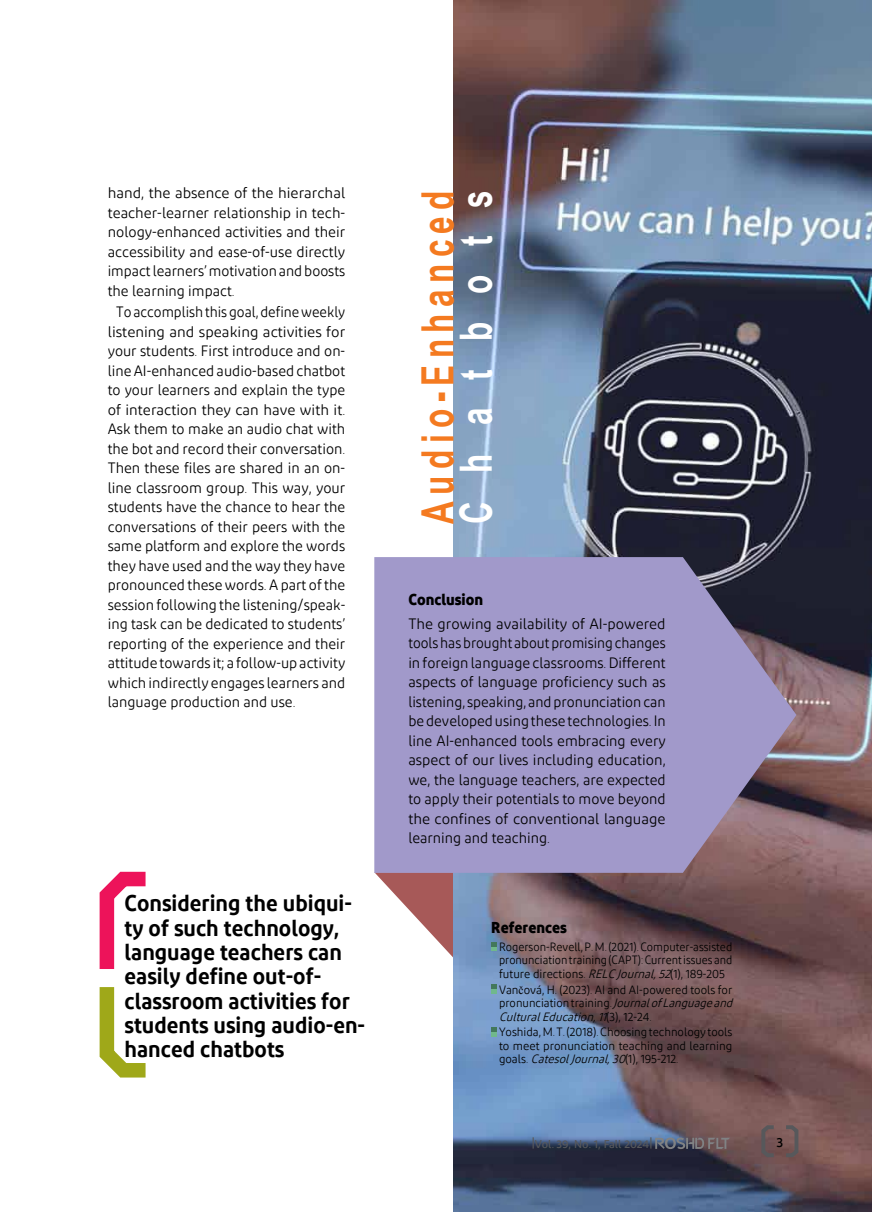
<style>
.page{position:relative;width:872px;height:1212px;background:#fff}
.page>*{position:absolute;margin:0;border:0;box-sizing:border-box;transform-origin:0 0}
.t1{font:700 44.55px "Arial Narrow";color:#f47a20;scale:.86 1}
.t2{font:700 44.55px "Arial Narrow";letter-spacing:.735em;color:#fff;scale:.86 1}
.t3{font:600 22.65px/48.6px "Diodrum Arabic";color:#000;scale:.95 1}
.t4{font:700 15.75px "Diodrum Arabic";color:#000;scale:.95 1}
.t5{font:15px/19.5px "Diodrum Arabic";color:#000;text-align:justify;scale:.95 1}
.t6{font:15px/19.5px "Diodrum Arabic";color:#000;text-align:justify}
.t7{font:15px/19.5px "Diodrum Arabic";color:#000;text-align:justify;scale:.96 1}
.t8{font:15px/19.5px "Diodrum Arabic";color:#000;text-align:center;scale:.92 1}
.t9{font:500 13.5px "Diodrum Arabic";color:#000}
.t10{font:12px/15.6px "Diodrum Arabic";color:#000;scale:.95 1}
.t11{font:12px/13.5px "Diodrum Arabic";color:#000;scale:.94 1}
.t12{font:italic 12px "Diodrum Arabic";color:#000;scale:.95 1}
.t13{font:12px "Diodrum Arabic";color:#000;scale:.92 1}
.t14{font:12px "Diodrum Arabic";color:#000;scale:.91 1}
.t15{font:12px "Diodrum Arabic";color:#000;scale:.96 1}
.t16{font:italic 12px "Diodrum Arabic";color:#000;scale:.94 1}
.t17{font:500 11.25px "Diodrum Arabic";color:#57585b}
.s1{font-style:italic}
.s2{font-family:"Times New Roman"}
.s3{font-style:normal}
</style>
<div class="page">
<svg style="left:375px;top:873px;width:78px;height:85px"></svg>
<img style="left:453px;top:0;width:419px;height:1212px">
<svg style="left:99px;top:871px;width:47px;height:207px"></svg>
<svg style="left:374px;top:557px;width:422px;height:316px;background:#988eba"></svg>
<svg style="left:491px;top:946px;width:5px;height:5px"></svg>
<svg style="left:491px;top:942px;width:5px;height:4px"></svg>
<svg style="left:491px;top:985px;width:5px;height:8px"></svg>
<svg style="left:491px;top:1027px;width:5px;height:9px"></svg>
<svg style="left:655px;top:1137px;width:75px;height:13px"></svg>
<svg style="left:759px;top:1123px;width:41px;height:36px"></svg>
<p class="t6" style="left:108px;top:183px;width:239px">hand, the absence of the hierarchal</p>
<p class="t7" style="left:108px;top:222px;width:249px">nology-enhanced activities and their</p>
<p class="t6" style="left:108px;top:203px;width:239px">teacher-learner relationship in tech-</p>
<p class="t7" style="left:108px;top:242px;width:249px">accessibility and ease-of-use directly impactlearners’motivationandboosts the learning impact.</p>
<p class="t8" style="left:108px;top:302px;width:260px">Toaccomplishthisgoal,defineweekly listening and speaking activities for</p>
<p class="t5" style="left:108px;top:361px;width:251px">line AI-enhanced audio-based chatbot</p>
<p class="t5" style="left:108px;top:341px;width:251px">your students. First introduce and on-</p>
<p class="t5" style="left:108px;top:380px;width:251px">to your learners and explain the type of interaction they can have with .i t Ask them to make an audio chat with the bot and record their conversation.</p>
<p class="t7" style="left:108px;top:478px;width:249px">line classroom group. This way, your</p>
<p class="t7" style="left:108px;top:458px;width:249px">Then these files are shared in an on-</p>
<p class="t5" style="left:108px;top:497px;width:251px">students have the chance to hear the conversations of their peers with the same platform and explore the words they have used and the way they have pronounced these words A. part of the</p>
<p class="t5" style="left:108px;top:614px;width:251px">ing task can be dedicated to students‘</p>
<p class="t5" style="left:108px;top:595px;width:251px">session following the listening/speak-</p>
<p class="t5" style="left:108px;top:634px;width:251px">reporting of the experience and their attitudetowardsit a; follow-upactivity which indirectly engages learners and language production and use.</p>
<h2 class="t3" style="left:124px;top:879px;width:241px">Considering the ubiqui&shy;language teachers can classroom activities for</h2>
<h2 class="t3" style="left:124px;top:904px;width:228px">ty of such technology,</h2>
<h2 class="t3" style="left:124px;top:952px;width:209px">easily define out-of-</h2>
<h2 class="t3" style="left:124px;top:1001px;width:255px">students using audio-en-</h2>
<h2 class="t3" style="left:124px;top:1025px;width:170px">hanced chatbots</h2>
<h1 class="t1" style="left:404px;top:524px;width:389px;rotate:-90deg">A E - o i du decnahn</h1>
<h1 class="t2" style="left:442px;top:524px;width:389px;rotate:-90deg">Chatbots</h1>
<p class="t4" style="left:408px;top:590px;width:80px">Conclusion</p>
<p class="t6" style="left:408px;top:614px;width:259px">The growing availability of AI-powered toolshasbroughtaboutpromisingchanges in foreign language classrooms. Different aspects of language proficiency such as listening,speaking,andpronunciationcan bedevelopedusingthesetechnologies In. line AI-enhanced tools embracing every aspect of our lives including education, we, the language teachers, are expected to apply their potentials to move beyond the confines of conventional language learning and teaching.</p>
<p class="t4" style="left:491px;top:918px;width:81px">References</p>
<p class="t13" style="left:499px;top:940px;width:255px">Rogerson-Revell M.P, (. 2021 .) Computer-assisted</p>
<p class="t14" style="left:499px;top:953px;width:258px">pronunciationtraining(CAPT :) Currentissuesand</p>
<p class="t10" style="left:670px;top:966px;width:59px">,(1) 189-205</p>
<p class="t10" style="left:499px;top:966px;width:247px">future directions. <span class="s1">RELC<br></span>Van<span class="s2">č</span>ová H, (. 2023 .) AI and AI-powered tools for</p>
<p class="t16" style="left:713px;top:996px;width:28px">and</p>
<p class="t12" style="left:617px;top:967px;width:64px">Journal 52</p>
<p class="t12" style="left:653px;top:967px;width:10px">,</p>
<p class="t16" style="left:650px;top:996px;width:19px">of</p>
<p class="t11" style="left:606px;top:996px;width:54px;text-indent:-107px">pronunciationtraining. <span class="s1">Journal </span>, (3) 12-24.</p>
<p class="t16" style="left:662px;top:996px;width:61px">Language</p>
<p class="t12" style="left:499px;top:1009px;width:51px">Cultural</p>
<p class="t11" style="left:499px;top:1025px;width:250px">Yoshida M, (.T. 2018 .) Choosingtechnologytools</p>
<p class="t15" style="left:499px;top:1038px;width:244px">to meet pronunciation teaching and learning</p>
<p class="t10" style="left:625px;top:1051px;width:58px">,(1) 195-212.</p>
<p class="t12" style="left:542px;top:1009px;width:61px">Education</p>
<p class="t12" style="left:593px;top:1009px;width:22px">11,</p>
<p class="t12" style="left:499px;top:1052px;width:81px"><span class="s3">g o a l s .</span> Catesol</p>
<p class="t12" style="left:571px;top:1052px;width:65px">Journal 30</p>
<p class="t12" style="left:607px;top:1052px;width:10px">,</p>
<p class="t17" style="left:532px;top:1135px;width:5px">|</p>
<p class="t17" style="left:649px;top:1135px;width:5px">|</p>
<p class="t17" style="left:535px;top:1137px;width:116px">Vol. 39, No. 1, Fall 2024</p>
<p class="t9" style="left:776px;top:1134px;width:8px">3</p>
</div>
